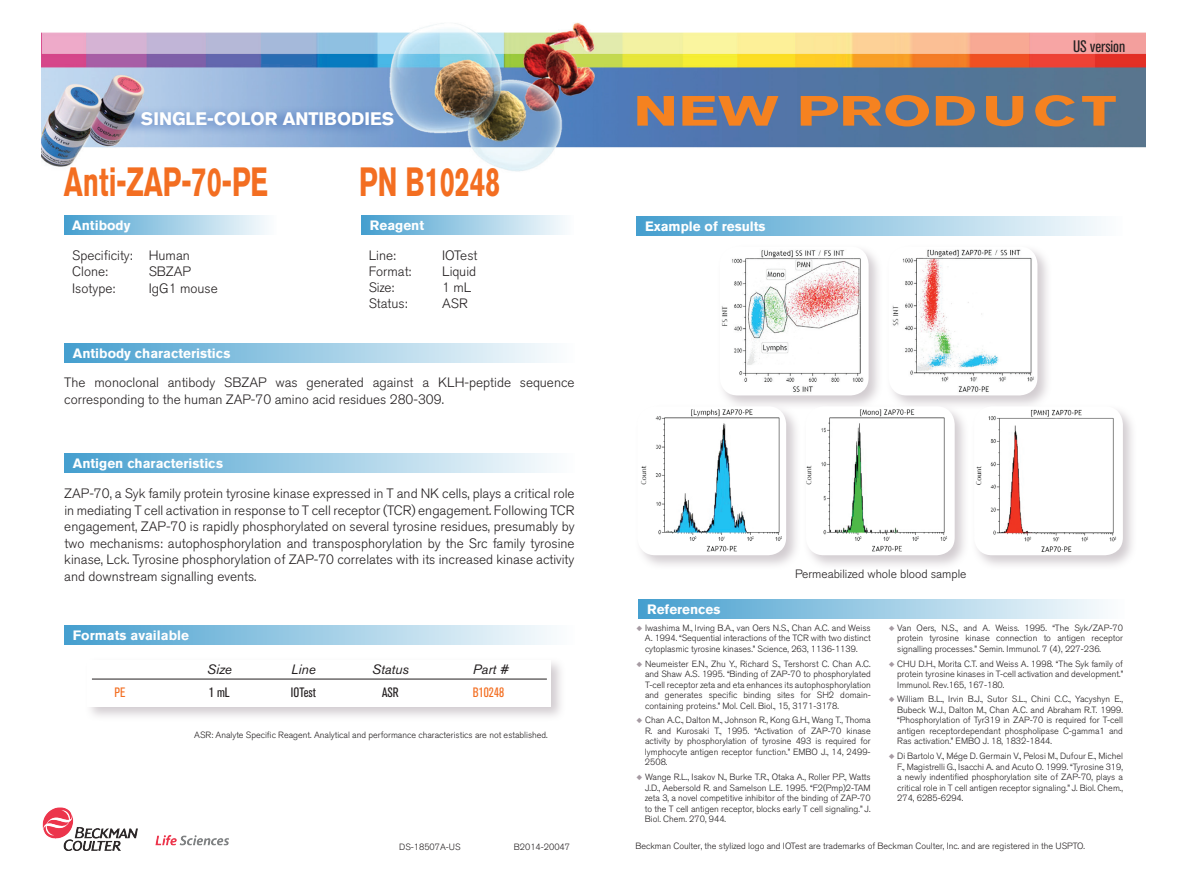
<style>
.page{position:relative;width:1188px;height:893px;background:#fff}
.page>*{position:absolute;margin:0;border:0;box-sizing:border-box;transform-origin:0 0}
.t1{font:700 42px "Akzidenz Grotesk BQ";color:#f58220;scale:1.47 1}
.t2{font:700 40.5px "Akzidenz Grotesk BQ";color:#f36e21;scale:.67 1}
.t3{font:700 18px "Akzidenz Grotesk BQ";color:#fff}
.t4{font:condensed 16.5px "Akzidenz Grotesk BQ";color:#231f20}
.t5{font:300 13.5px/16.5px "Akzidenz Grotesk BQ";color:#231f20}
.t6{font:700 13.5px "Akzidenz Grotesk BQ";color:#fff}
.t7{font:italic 13.5px "Akzidenz Grotesk BQ";color:#231f20}
.t8{font:condensed 13.5px "Akzidenz Grotesk BQ";color:#231f20}
.t9{font:condensed 13.5px "Akzidenz Grotesk BQ";color:#f36e21}
.t10{font:300 12px "Akzidenz Grotesk BQ";color:#231f20}
.t11{font:300 9px/10.5px "Akzidenz Grotesk BQ";color:#231f20;text-align:justify}
.s1{color:#a69ba3}
</style>
<div class="page">
<img style="left:43px;top:807px;width:186px;height:43px">
<img style="left:42px;top:22px;width:1103px;height:150px">
<div style="left:118px;top:105px;width:270px;height:32px;background:#406ab4;opacity:.75"></div>
<div style="left:64px;top:343px;width:511px;height:19px;background:linear-gradient(to right,#449ece,#fdfefe)"></div>
<div style="left:64px;top:216px;width:212px;height:19px;background:linear-gradient(to right,#459fce,#fbfdfe)"></div>
<div style="left:361px;top:216px;width:213px;height:19px;background:linear-gradient(to right,#449ece,#fcfdfe)"></div>
<div style="left:637px;top:217px;width:486px;height:19px;background:linear-gradient(to right,#459fcf,#fcfdfe)"></div>
<div style="left:64px;top:625px;width:511px;height:19px;background:linear-gradient(to right,#449ece,#fdfefe)"></div>
<div style="left:639px;top:600px;width:486px;height:19px;background:linear-gradient(to right,#449fce,#fcfdfe)"></div>
<div style="left:717px;top:244px;width:167px;height:167px;background:#a69ba3;opacity:.5"></div>
<img style="left:720px;top:247px;width:149px;height:148px">
<div style="left:886px;top:244px;width:167px;height:167px;background:#a69ba3;opacity:.5"></div>
<img style="left:889px;top:247px;width:148px;height:148px">
<div style="left:971px;top:403px;width:167px;height:167px;background:#a69ba3;opacity:.5"></div>
<img style="left:974px;top:406px;width:149px;height:149px">
<div style="left:634px;top:403px;width:167px;height:167px;background:#a69ba3;opacity:.5"></div>
<img style="left:637px;top:406px;width:149px;height:149px">
<div style="left:803px;top:403px;width:167px;height:167px;background:#a69ba3;opacity:.5"></div>
<img style="left:806px;top:406px;width:149px;height:149px">
<div style="left:64px;top:453px;width:511px;height:19px;background:linear-gradient(to right,#449ece,#fdfefe)"></div>
<div style="left:85px;top:657px;width:481px;height:65px;background:#a69ba3;opacity:.5"></div>
<div style="left:88px;top:660px;width:463px;height:47px;background:#fff"></div>
<hr style="left:92px;top:679px;width:455px;height:1px;background:#231f20">
<h3 class="t3" style="left:141px;top:108px;width:255px">SINGLE-COLOR ANTIBODIES</h3>
<h2 class="t2" style="left:64px;top:158px;width:306px">Anti-ZAP-70-PE</h2>
<h2 class="t2" style="left:359px;top:158px;width:212px">PN B10248</h2>
<h3 class="t4" style="left:1073px;top:37px;width:54px">US version</h3>
<h1 class="t1" style="left:633px;top:87px;width:330px">New Product</h1>
<h3 class="t6" style="left:72px;top:218px;width:60px">Antibody</h3>
<h3 class="t6" style="left:370px;top:218px;width:56px">Reagent</h3>
<h3 class="t6" style="left:645px;top:219px;width:122px">Example of results</h3>
<h3 class="t5" style="left:72px;top:247px;width:119px">Specificity: Human<br>Clone:</h3>
<h3 class="t5" style="left:149px;top:264px;width:44px">SBZAP</h3>
<h3 class="t5" style="left:72px;top:280px;width:45px">Isotype:</h3>
<h3 class="t5" style="left:149px;top:280px;width:71px">IgG1 mouse</h3>
<h3 class="t6" style="left:73px;top:345px;width:159px">Antibody characteristics</h3>
<h3 class="t5" style="left:369px;top:247px;width:29px">Line:</h3>
<h3 class="t5" style="left:442px;top:247px;width:37px">IOTest</h3>
<h3 class="t5" style="left:369px;top:263px;width:44px">Format:</h3>
<h3 class="t5" style="left:442px;top:263px;width:36px">Liquid</h3>
<h3 class="t5" style="left:369px;top:280px;width:27px">Size:</h3>
<h3 class="t5" style="left:442px;top:280px;width:31px">1 mL</h3>
<h3 class="t5" style="left:369px;top:296px;width:40px">Status:</h3>
<h3 class="t5" style="left:442px;top:296px;width:27px">ASR</h3>
<h3 class="t5" style="left:64px;top:375px;width:512px">The monoclonal antibody SBZAP was generated against a KLH-peptide sequence corresponding to the human ZAP-70 amino acid residues 280-309.</h3>
<h3 class="t6" style="left:73px;top:455px;width:152px">Antigen characteristics</h3>
<p class="t5" style="left:64px;top:486px;width:512px;text-align:justify">ZAP-70, a Syk family protein tyrosine kinase expressed in T and NK cells, plays a critical role in mediating T cell activation in response to T cell receptor (TCR) engagement. Following TCR engagement, ZAP-70 is rapidly phosphorylated on several tyrosine residues, presumably by two mechanisms: autophosphorylation and transposphorylation by the Src family tyrosine kinase, Lck. Tyrosine phosphorylation of ZAP-70 correlates with its increased kinase activity and downstream signalling events.</p>
<h3 class="t6" style="left:73px;top:627px;width:118px">Formats available</h3>
<h3 class="t7" style="left:207px;top:662px;width:26px">Size</h3>
<h3 class="t7" style="left:291px;top:662px;width:26px">Line</h3>
<h3 class="t7" style="left:372px;top:662px;width:38px">Status</h3>
<h3 class="t7" style="left:473px;top:662px;width:38px">Part #</h3>
<h3 class="t9" style="left:114px;top:684px;width:12px">PE</h3>
<h3 class="t8" style="left:209px;top:684px;width:22px">1 mL</h3>
<h3 class="t8" style="left:291px;top:684px;width:26px">IOTest</h3>
<h3 class="t8" style="left:382px;top:684px;width:18px">ASR</h3>
<h3 class="t9" style="left:473px;top:684px;width:33px">B10248</h3>
<p class="t11" style="left:194px;top:730px;width:355px">ASR: Analyte Specific Reagent. Analytical and performance characteristics are not established.</p>
<p class="t11" style="left:399px;top:842px;width:63px">DS-18507A-US</p>
<p class="t11" style="left:514px;top:842px;width:58px">B2014-20047</p>
<h3 class="t6" style="left:647px;top:602px;width:75px">References</h3>
<h3 class="t10" style="left:795px;top:567px;width:173px">Permeabilized whole blood sample</h3>
<p class="t11" style="left:645px;top:623px;width:227px;text-indent:-8px"><span class="s1">◆</span> Iwashima M., Irving B.A., van Oers N.S., Chan A.C. and Weiss A. 1994. “Sequential interactions of the TCR with two distinct cytoplasmic tyrosine kinases.” Science, 263, 1136-1139.</p>
<p class="t11" style="left:645px;top:658px;width:227px;text-indent:-8px"><span class="s1">◆</span> Neumeister E.N., Zhu Y., Richard S., Tershorst C. Chan A.C. and Shaw A.S. 1995. “Binding of ZAP-70 to phosphorylated T-cell receptor zeta and eta enhances its autophosphorylation and generates specific binding sites for SH2 domain&shy;containing proteins.” Mol. Cell. Biol., 15, 3171-3178.</p>
<p class="t11" style="left:645px;top:715px;width:227px;text-indent:-8px"><span class="s1">◆</span> Chan A.C., Dalton M., Johnson R., Kong G.H., Wang T., Thoma R. and Kurosaki T., 1995. “Activation of ZAP-70 kinase activity by phosphorylation of tyrosine 493 is required for lymphocyte antigen receptor function.” EMBO J., 14, 2499- 2508.</p>
<p class="t11" style="left:645px;top:772px;width:227px;text-indent:-8px"><span class="s1">◆</span> Wange R.L., Isakov N., Burke T.R., Otaka A., Roller P.P., Watts J.D., Aebersold R. and Samelson L.E. 1995. “F2(Pmp)2-TAM zeta 3, a novel competitive inhibitor of the binding of ZAP-70 to the T cell antigen receptor, blocks early T cell signaling.” J.<br>Biol. Chem. 270, 944.</p>
<p class="t11" style="left:897px;top:623px;width:227px;text-indent:-8px"><span class="s1">◆</span> Van Oers, N.S., and A. Weiss. 1995. “The Syk/ZAP-70 protein tyrosine kinase connection to antigen receptor signalling processes.” Semin. Immunol. 7 (4), 227-236.</p>
<p class="t11" style="left:897px;top:658px;width:228px;text-indent:-9px"><span class="s1">◆</span> CHU D.H., Morita C.T. and Weiss A. 1998. “The Syk family of protein tyrosine kinases in T-cell activation and development.” Immunol. Rev.165, 167-180.</p>
<p class="t11" style="left:897px;top:694px;width:227px;text-indent:-8px"><span class="s1">◆</span> William B.L., Irvin B.J., Sutor S.L., Chini C.C., Yacyshyn E., Bubeck W.J., Dalton M., Chan A.C. and Abraham R.T. 1999. “Phosphorylation of Tyr319 in ZAP-70 is required for T-cell antigen receptordependant phospholipase C-gamma1 and Ras activation.” EMBO J. 18, 1832-1844.</p>
<p class="t11" style="left:897px;top:751px;width:227px;text-indent:-9px"><span class="s1">◆</span> Di Bartolo V., Mége D. Germain V., Pelosi M., Dufour E., Michel F., Magistrelli G., Isacchi A. and Acuto O. 1999. “Tyrosine 319, a newly indentified phosphorylation site of ZAP-70, plays a critical role in T cell antigen receptor signaling.” J. Biol. Chem., 274, 6285-6294.</p>
<p class="t11" style="left:635px;top:841px;width:451px">Beckman Coulter, the stylized logo and IOTest are trademarks of Beckman Coulter, Inc. and are registered in the USPTO.</p>
</div>
